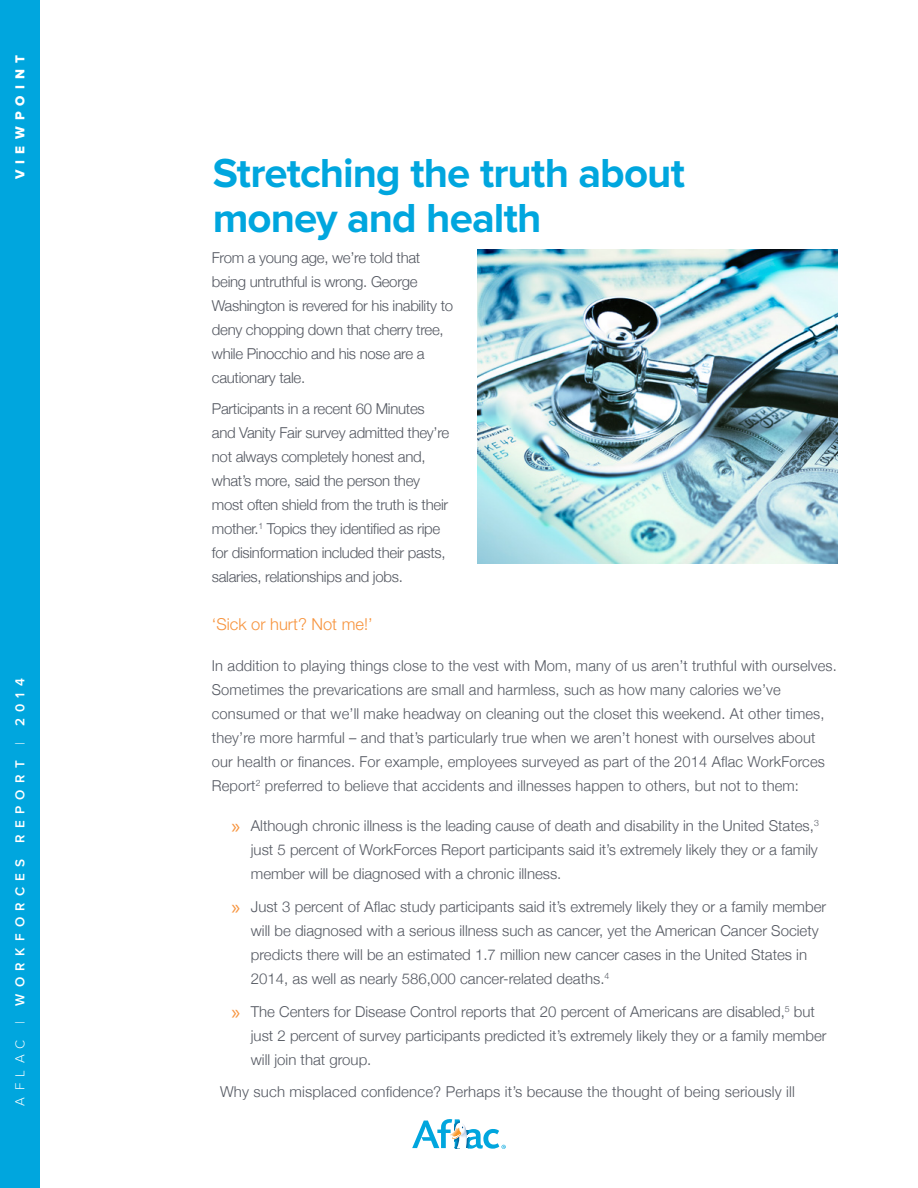
<style>
.page{position:relative;width:918px;height:1188px;background:#fff}
.page>*{position:absolute;margin:0;border:0;box-sizing:border-box;transform-origin:0 0}
.t1{font:700 42px/45px "Proxima Nova";letter-spacing:-.02em;color:#00a6de}
.t2{font:300 16.5px "Helvetica Neue LT Std";color:#f7943e}
.t3{font:300 15px/24px "Helvetica Neue";color:#545861}
.t4{font:300 15px/24px "Helvetica Neue";letter-spacing:-.02em;color:#545861}
.t5{font:600 13.5px "Proxima Nova";letter-spacing:.465em;color:#fff}
.t6{font:13.5px "Proxima Nova Extrabld";letter-spacing:.465em;color:#fff}
.s1{font-weight:300}
.s2{font-family:"Myriad Pro";font-weight:400;font-size:21px;color:#f7943e}
</style>
<div class="page">
<svg style="left:412px;top:1119px;width:94px;height:30px"></svg>
<div style="left:0;top:0;width:40px;height:1188px;background:#00a6de"></div>
<img style="left:477px;top:250px;width:361px;height:313px">
<p class="t6" style="left:12px;top:179px;width:126px;rotate:-90deg">VIEWPOINT</p>
<p class="t5" style="left:12px;top:1106px;width:429px;rotate:-90deg"><span class="s1">AFLAC |</span> WORKFORCES REPORT <span class="s1">|</span> 2014</p>
<h1 class="t1" style="left:213px;top:151px;width:474px">Stretching the truth about money and health</h1>
<p class="t4" style="left:212px;top:245px;width:243px">From a young age, we’re told that being untruthful is wrong. George<br>Washington is revered for his inability to deny chopping down that cherry tree, while Pinocchio and his nose are a cautionary tale.</p>
<p class="t4" style="left:212px;top:396px;width:239px">Participants in a recent 60 Minutes and Vanity Fair survey admitted they’re not always completely honest and, what’s more, said the person they most often shield from the truth is their mother.<sup>1</sup> Topics they identified as ripe for disinformation included their pasts, salaries, relationships and jobs.</p>
<p class="t2" style="left:212px;top:614px;width:162px">‘Sick or hurt? Not me!’</p>
<p class="t3" style="left:212px;top:653px;width:626px">In addition to playing things close to the vest with Mom, many of us aren’t truthful with ourselves.<br>Sometimes the prevarications are small and harmless, such as how many calories we’ve consumed or that we’ll make headway on cleaning out the closet this weekend. At other times, they’re more harmful – and that’s particularly true when we aren’t honest with ourselves about our health or finances. For example, employees surveyed as part of the 2014 Aflac WorkForces Report<sup>2</sup> preferred to believe that accidents and illnesses happen to others, but not to them:</p>
<p class="t3" style="left:251px;top:813px;width:570px;text-align:justify;text-indent:-19px"><span class="s2">»</span> Although chronic illness is the leading cause of death and disability in the United States,<sup>3 </sup>just 5 percent of WorkForces Report participants said it’s extremely likely they or a family member will be diagnosed with a chronic illness.</p>
<p class="t3" style="left:251px;top:894px;width:577px;text-indent:-20px"><span class="s2">»</span> Just 3 percent of Aflac study participants said it’s extremely likely they or a family member will be diagnosed with a serious illness such as cancer, yet the American Cancer Society predicts there will be an estimated 1.7 million new cancer cases in the United States in 2014, as well as nearly 586,000 cancer-related deaths.<sup>4</sup></p>
<p class="t3" style="left:251px;top:999px;width:577px;text-indent:-19px"><span class="s2">»</span> The Centers for Disease Control reports that 20 percent of Americans are disabled,<sup>5</sup> but just 2 percent of survey participants predicted it’s extremely likely they or a family member will join that group.</p>
<p class="t3" style="left:220px;top:1079px;width:576px">Why such misplaced confidence? Perhaps it’s because the thought of being seriously ill</p>
</div>
